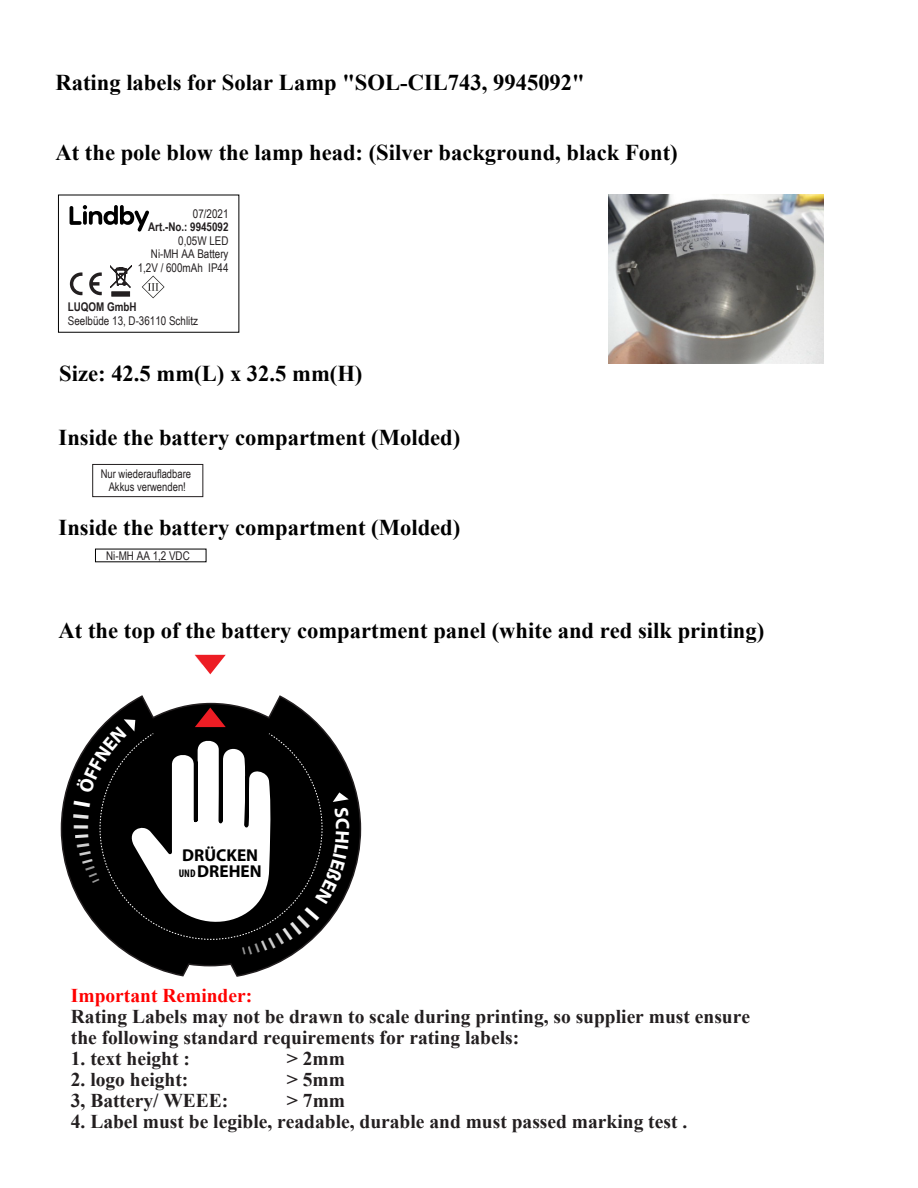
<style>
.page{position:relative;width:918px;height:1188px;background:#fff}
.page>*{position:absolute;margin:0;border:0;box-sizing:border-box;transform-origin:0 0}
.t1{font:700 22.65px "Times New Roman";color:#000}
.t2{font:700 19.5px/21px "Times New Roman";color:#231f20}
.t3{font:700 19.5px "Times New Roman";color:#f00}
.t4{font:700 17.25px/16.5px "Myriad Pro";color:#000}
.t5{font:12px/13.5px "Arial Narrow";color:#231f20;text-align:right}
.t6{font:12px/12.9px "Arial Narrow";color:#231f20;text-align:center;scale:.96 1}
.t7{font:700 12px "Arial Narrow";color:#231f20}
.s1{font-stretch:condensed;font-size:11.1px}
</style>
<div class="page">
<svg style="left:142px;top:276px;width:23px;height:22px"></svg>
<svg style="left:89px;top:272px;width:13px;height:23px"></svg>
<svg style="left:70px;top:272px;width:12px;height:23px"></svg>
<svg style="left:110px;top:266px;width:22px;height:30px"></svg>
<div style="left:92px;top:464px;width:111px;height:33px;border:1px solid #231f20"></div>
<svg style="left:60px;top:695px;width:302px;height:269px"></svg>
<svg style="left:195px;top:655px;width:31px;height:19px"></svg>
<svg style="left:118px;top:955px;width:158px;height:22px"></svg>
<img style="left:609px;top:195px;width:214px;height:169px">
<div style="left:723px;top:215px;width:24px;height:16px;background:#cecfdc"></div>
<svg style="left:70px;top:205px;width:79px;height:27px"></svg>
<svg style="left:73px;top:708px;width:276px;height:247px"></svg>
<p class="t1" style="left:55px;top:66px;width:531px">Rating labels for Solar Lamp "SOL-CIL743, 9945092"</p>
<p class="t1" style="left:55px;top:137px;width:624px">At the pole blow the lamp head: (Silver background, black Font)</p>
<p class="t5" style="left:193px;top:206px;width:37px">07/2021</p>
<p class="t7" style="left:148px;top:218px;width:82px">Art.-No.: 9945092</p>
<p class="t5" style="left:138px;top:233px;width:92px">0,05W LED<br>Ni-MH AA Battery<br>1,2V / 600mAh IP44</p>
<p class="t7" style="left:68px;top:298px;width:70px">LUQOM GmbH</p>
<p class="t5" style="left:68px;top:313px;width:132px">Seelbüde 13, D-36110 Schlitz</p>
<p class="t1" style="left:59px;top:358px;width:305px">Size: 42.5 mm(L) x 32.5 mm(H)</p>
<p class="t1" style="left:59px;top:422px;width:403px">Inside the battery compartment (Molded)</p>
<p class="t6" style="left:101px;top:467px;width:96px">Nur wiederaufladbare<br>Akkus verwenden!</p>
<p class="t1" style="left:59px;top:512px;width:403px">Inside the battery compartment (Molded)</p>
<p class="t5" style="left:106px;top:548px;width:85px">Ni-MH AA 1,2 VDC</p>
<p class="t1" style="left:59px;top:615px;width:707px">At the top of the battery compartment panel (white and red silk printing)</p>
<p class="t4" style="left:179px;top:846px;width:84px">DRÜCKEN<br><span class="s1">UND</span> DREHEN</p>
<p class="t3" style="left:71px;top:982px;width:183px">Important Reminder:</p>
<p class="t2" style="left:71px;top:1006px;width:681px">Rating Labels may not be drawn to scale during printing, so supplier must ensure the following standard requirements for rating labels:</p>
<p class="t2" style="left:71px;top:1048px;width:121px">1. text height :</p>
<p class="t2" style="left:287px;top:1048px;width:60px">&gt; 2mm</p>
<p class="t2" style="left:71px;top:1069px;width:119px">2. logo height:</p>
<p class="t2" style="left:287px;top:1069px;width:60px">&gt; 5mm</p>
<p class="t2" style="left:71px;top:1090px;width:159px">3, Battery/ WEEE:</p>
<p class="t2" style="left:287px;top:1090px;width:60px">&gt; 7mm</p>
<p class="t2" style="left:71px;top:1111px;width:618px">4. Label must be legible, readable, durable and must passed marking test .</p>
</div>
